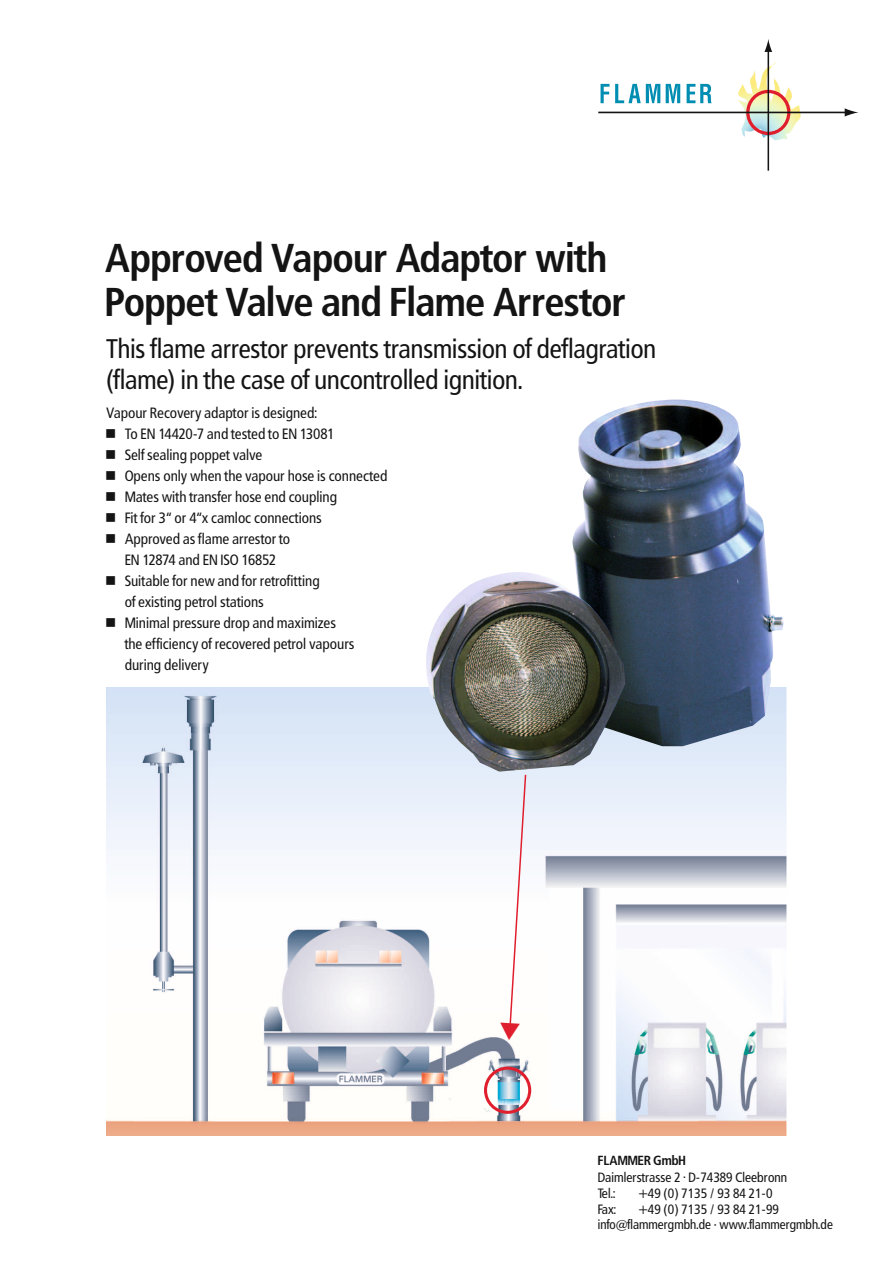
<style>
.page{position:relative;width:893px;height:1263px;background:#fff}
.page>*{position:absolute;margin:0;border:0;box-sizing:border-box;transform-origin:0 0}
.t1{font:40.5px/43.5px "Carlos Noeight";letter-spacing:-.005em;color:#131413}
.t2{font:27px/31.5px "Carlos Noseven";letter-spacing:-.005em;color:#131413}
.t3{font:15px/21px "Carlos Noseven";letter-spacing:.005em;color:#131413}
.t4{font:13.5px/16.2px "Carlos Noseven";color:#131413}
.t5{font:13.35px "Carlos Noseven";color:#131413}
.t6{font:13.35px "Carlos Noeight";color:#131413}
</style>
<div class="page">
<svg style="left:600px;top:84px;width:9px;height:19px"></svg>
<svg style="left:738px;top:62px;width:63px;height:79px"></svg>
<svg style="left:615px;top:84px;width:45px;height:19px"></svg>
<svg style="left:666px;top:84px;width:14px;height:19px"></svg>
<svg style="left:687px;top:84px;width:25px;height:19px"></svg>
<div style="left:746px;top:90px;width:44px;height:45px;border:3px solid #e01f2e;border-radius:50%"></div>
<hr style="left:598px;top:112px;width:249px;height:1px;background:#131413">
<svg style="left:845px;top:108px;width:13px;height:9px"></svg>
<hr style="left:767px;top:49px;width:2px;height:122px;background:#131413">
<svg style="left:764px;top:39px;width:8px;height:13px"></svg>
<img style="left:106px;top:687px;width:681px;height:448px">
<img style="left:572px;top:400px;width:211px;height:346px">
<img style="left:418px;top:572px;width:207px;height:200px">
<div style="left:484px;top:1066px;width:47px;height:48px;border:3px solid #e01f2e;border-radius:50%"></div>
<svg style="left:500px;top:773px;width:27px;height:267px"></svg>
<h1 class="t1" style="left:102px;top:237px;width:523px">Approved Vapour Adaptor with<br>Poppet Valve and Flame Arrestor</h1>
<h2 class="t2" style="left:104px;top:332px;width:552px">This flame arrestor prevents transmission of deflagration (flame) in the case of uncontrolled ignition.</h2>
<p class="t3" style="left:105px;top:402px;width:212px">Vapour Recovery adaptor is designed:</p>
<p class="t3" style="left:105px;top:423px;width:229px">■ To EN 14420-7 and tested to EN 13081</p>
<p class="t3" style="left:105px;top:444px;width:158px">■ Self sealing poppet valve</p>
<p class="t3" style="left:105px;top:465px;width:283px">■ Opens only when the vapour hose is connected</p>
<p class="t3" style="left:105px;top:486px;width:232px">■ Mates with transfer hose end coupling</p>
<p class="t3" style="left:105px;top:507px;width:217px">■ Fit for 3“ or 4“x camloc connections</p>
<p class="t3" style="left:105px;top:528px;width:185px;text-align:center">■ Approved as flame arrestor to<br>EN 12874 and EN ISO 16852</p>
<p class="t3" style="left:124px;top:570px;width:196px;text-indent:-18px">■ Suitable for new and for retrofitting of existing petrol stations</p>
<p class="t3" style="left:124px;top:612px;width:231px;text-indent:-18px">■ Minimal pressure drop and maximizes the efficiency of recovered petrol vapours during delivery</p>
<p class="t6" style="left:597px;top:1152px;width:90px">FLAMMER GmbH</p>
<p class="t4" style="left:597px;top:1169px;width:191px">Daimlerstrasse 2 . D-74389 Cleebronn<br>Tel.:</p>
<p class="t4" style="left:637px;top:1185px;width:136px">+49 (0) 7135 / 93 84 21-0</p>
<p class="t4" style="left:597px;top:1201px;width:20px">Fax:</p>
<p class="t4" style="left:637px;top:1201px;width:142px">+49 (0) 7135 / 93 84 21-99</p>
<p class="t5" style="left:597px;top:1216px;width:237px">info@flammergmbh.de • www.flammergmbh.de</p>
</div>
